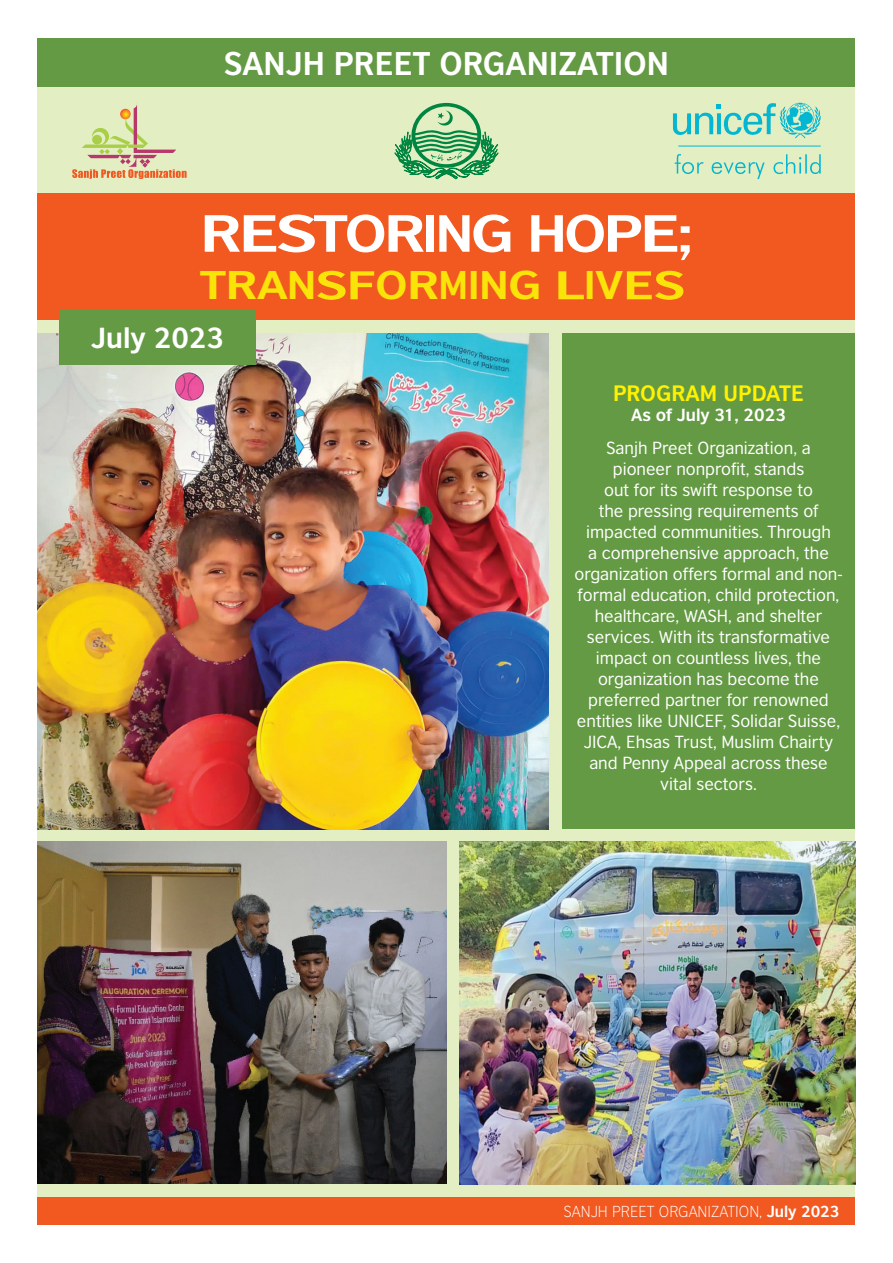
<style>
.page{position:relative;width:893px;height:1263px;background:#fff}
.page>*{position:absolute;margin:0;border:0;box-sizing:border-box;transform-origin:0 0}
.t1{font:700 49.2px "British Council Sans";letter-spacing:-.06em;color:#fff;scale:1.28 1}
.t2{font:700 37.8px "British Council Sans";letter-spacing:-.02em;color:#fae309;scale:1.23 1}
.t3{font:700 30.9px "British Council Sans";color:#fff}
.t4{font:700 27.3px "British Council Sans";color:#fff}
.t5{font:700 21px "British Council Sans";color:#fff101}
.t6{font:16.5px/21px "British Council Sans";color:#fff;text-align:center}
.t7{font:700 16.5px "British Council Sans";color:#fff}
.t8{font:300 15px "British Council Sans";color:#fff}
.s1{font-weight:700}
</style>
<div class="page">
<div style="left:38px;top:82px;width:817px;height:1143px;background:#e3eec3"></div>
<svg style="left:72px;top:105px;width:115px;height:74px"></svg>
<svg style="left:675px;top:154px;width:146px;height:25px"></svg>
<svg style="left:673px;top:103px;width:148px;height:35px"></svg>
<hr style="left:678px;top:146px;width:143px;height:1px;background:#03b6d1">
<svg style="left:394px;top:103px;width:104px;height:77px"></svg>
<div style="left:38px;top:38px;width:817px;height:48px;background:#649a43"></div>
<div style="left:38px;top:1197px;width:817px;height:28px;background:#f15921"></div>
<div style="left:38px;top:193px;width:817px;height:126px;background:#f15921"></div>
<div style="left:563px;top:333px;width:292px;height:496px;background:#649a43"></div>
<img style="left:38px;top:333px;width:511px;height:496px">
<img style="left:38px;top:841px;width:408px;height:342px">
<img style="left:459px;top:841px;width:396px;height:343px">
<div style="left:59px;top:310px;width:197px;height:55px;background:#649a43"></div>
<h3 class="t3" style="left:224px;top:44px;width:446px">SANJH PREET ORGANIZATION</h3>
<h1 class="t1" style="left:200px;top:203px;width:387px">RESTORING HOPE;</h1>
<h2 class="t2" style="left:200px;top:262px;width:396px">TRANSFORMING LIVES</h2>
<h3 class="t4" style="left:91px;top:321px;width:134px">July 2023</h3>
<p class="t5" style="left:613px;top:380px;width:193px">PROGRAM UPDATE</p>
<p class="t7" style="left:631px;top:405px;width:156px">As of July 31, 2023</p>
<p class="t6" style="left:574px;top:437px;width:270px">Sanjh Preet Organization, a<br>pioneer nonprofit, stands<br>out for its swift response to<br>the pressing requirements of impacted communities. Through<br>a comprehensive approach, the organization offers formal and non&shy;formal education, child protection, healthcare, WASH, and shelter services. With its transformative impact on countless lives, the organization has become the preferred partner for renowned entities like UNICEF, Solidar Suisse,<br>JICA, Ehsas Trust, Muslim Chairty and Penny Appeal across these vital sectors.</p>
<p class="t8" style="left:564px;top:1203px;width:277px">SANJH PREET ORGANIZATION, <span class="s1">July 2023</span></p>
</div>
